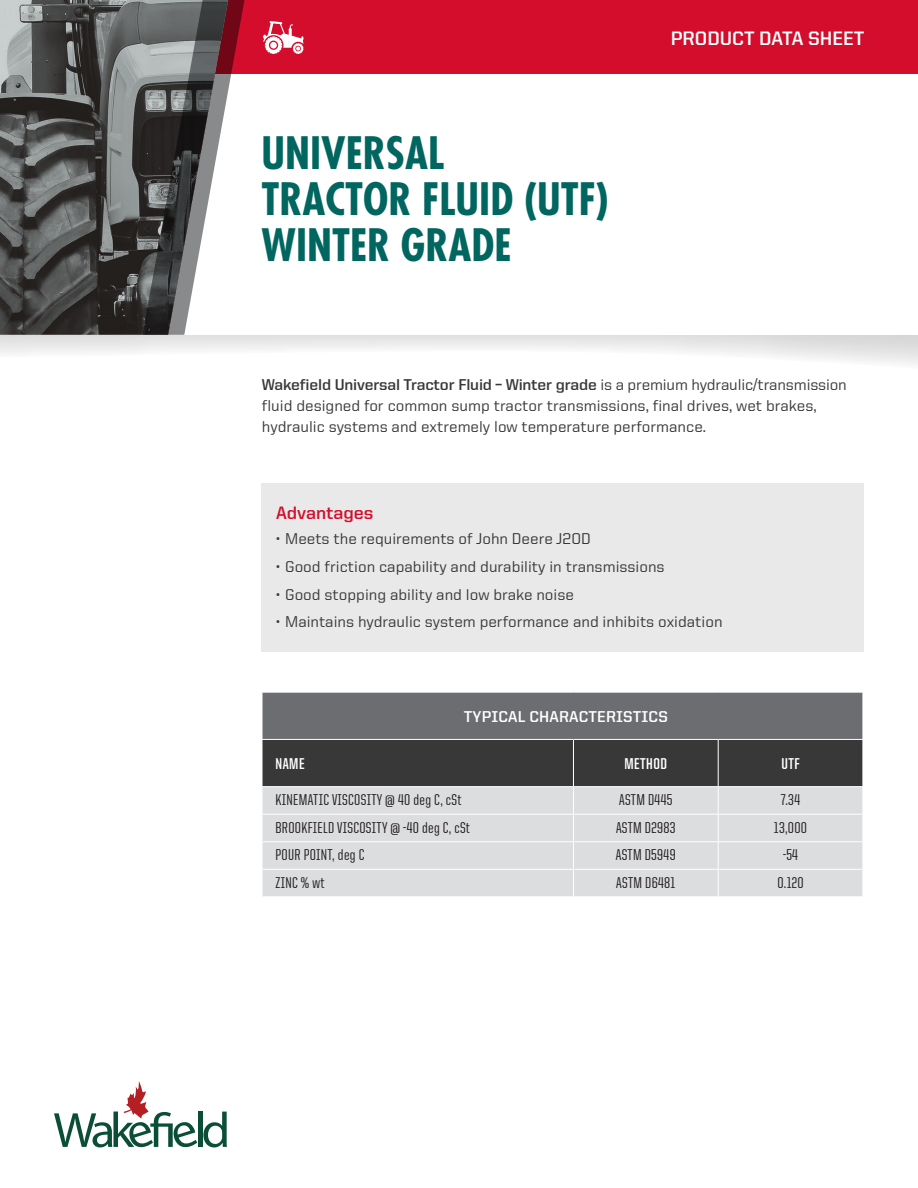
<style>
.page{position:relative;width:918px;height:1188px;background:#fff}
.page>*{position:absolute;margin:0;border:0;box-sizing:border-box;transform-origin:0 0}
.Green_Main_Product_H{font:700 condensed 43.5px/45.6px "Futura";color:#00665f}
.t1{font:700 19.5px "United Sans Reg";color:#fff}
.subhead_red{font:700 18px "United Sans Reg";color:#d30d2b}
.body{font:500 15.75px/21px "United Sans Reg";color:#383839}
.Bullets{font:500 15.75px "United Sans Reg";color:#383839}
.body-2{font:500 15.75px "United Sans Cond";letter-spacing:.02em;color:#231f20}
.table_body{font:500 15.75px "United Sans Cond";letter-spacing:.02em;color:#231f20}
.body-3{font:700 15.75px "United Sans Reg";letter-spacing:.01em;color:#fff}
.body-4{font:700 15.75px "United Sans Cond";letter-spacing:.03em;color:#fff}
.s1{font-weight:700}
</style>
<div class="page">
<svg style="left:0;top:335px;width:918px;height:29px"></svg>
<div style="left:0;top:0;width:918px;height:74px;background:#d30d2b"></div>
<img style="left:0;top:0;width:143px;height:335px">
<svg style="left:143px;top:0;width:102px;height:335px"></svg>
<div style="left:262px;top:483px;width:602px;height:168px;background:#e9e9e9"></div>
<div style="left:262px;top:692px;width:601px;height:47px;background:#6c6d70"></div>
<svg style="left:262px;top:740px;width:601px;height:156px;background:#abacae"></svg>
<hr style="left:262px;top:814px;width:311px;height:1px;background:#fff">
<hr style="left:262px;top:841px;width:311px;height:1px;background:#fff">
<hr style="left:262px;top:869px;width:311px;height:1px;background:#fff">
<hr style="left:262px;top:693px;width:1px;height:46px;background:#fff">
<hr style="left:262px;top:740px;width:1px;height:46px;background:#fff">
<hr style="left:262px;top:692px;width:311px;height:1px;background:#fff">
<hr style="left:573px;top:692px;width:145px;height:1px;background:#fff">
<hr style="left:718px;top:692px;width:145px;height:1px;background:#fff">
<hr style="left:573px;top:740px;width:1px;height:46px;background:#fff">
<hr style="left:718px;top:740px;width:1px;height:46px;background:#fff">
<hr style="left:862px;top:693px;width:1px;height:46px;background:#fff">
<hr style="left:862px;top:740px;width:1px;height:46px;background:#fff">
<hr style="left:262px;top:786px;width:311px;height:1px;background:#fff">
<hr style="left:573px;top:786px;width:145px;height:1px;background:#fff">
<hr style="left:718px;top:786px;width:145px;height:1px;background:#fff">
<svg style="left:54px;top:1081px;width:143px;height:67px"></svg>
<div style="left:198px;top:1112px;width:5px;height:35px;background:#0b4e38"></div>
<svg style="left:203px;top:1112px;width:24px;height:35px"></svg>
<svg style="left:263px;top:21px;width:41px;height:33px"></svg>
<p class="Green_Main_Product_H" style="left:262px;top:131px;width:349px">UNIVERSAL<br>TRACTOR FLUID (UTF)</p>
<p class="Green_Main_Product_H" style="left:262px;top:222px;width:251px">WINTER GRADE</p>
<p class="t1" style="left:671px;top:27px;width:195px">PRODUCT DATA SHEET</p>
<p class="body" style="left:262px;top:374px;width:586px"><span class="s1">Wakefield Universal Tractor Fluid – Winter grade</span> is a premium hydraulic/transmission fluid designed for common sump tractor transmissions, final drives, wet brakes, hydraulic systems and extremely low temperature performance.</p>
<p class="subhead_red" style="left:276px;top:503px;width:99px">Advantages</p>
<p class="Bullets" style="left:276px;top:530px;width:316px">• Meets the requirements of John Deere J20D</p>
<p class="Bullets" style="left:276px;top:558px;width:390px">• Good friction capability and durability in transmissions</p>
<p class="Bullets" style="left:276px;top:586px;width:299px">• Good stopping ability and low brake noise</p>
<p class="Bullets" style="left:276px;top:613px;width:448px">• Maintains hydraulic system performance and inhibits oxidation</p>
<p class="body-3" style="left:464px;top:708px;width:206px">TYPICAL CHARACTERISTICS</p>
<p class="body-4" style="left:276px;top:755px;width:31px">NAME</p>
<p class="body-4" style="left:625px;top:755px;width:44px">METHOD</p>
<p class="body-4" style="left:781px;top:755px;width:20px">UTF</p>
<p class="table_body" style="left:276px;top:792px;width:188px">KINEMATIC VISCOSITY @ 40 deg C, cSt</p>
<p class="body-2" style="left:619px;top:792px;width:55px">ASTM D445</p>
<p class="body-2" style="left:781px;top:792px;width:21px">7.34</p>
<p class="body-2" style="left:276px;top:820px;width:196px">BROOKFIELD VISCOSITY @ -40 deg C, cSt</p>
<p class="body-2" style="left:616px;top:820px;width:61px">ASTM D2983</p>
<p class="body-2" style="left:774px;top:820px;width:35px">13,000</p>
<p class="body-2" style="left:276px;top:847px;width:90px">POUR POINT, deg C</p>
<p class="body-2" style="left:616px;top:847px;width:61px">ASTM D5949</p>
<p class="body-2" style="left:783px;top:847px;width:17px">-54</p>
<p class="body-2" style="left:276px;top:875px;width:51px">ZINC % wt</p>
<p class="body-2" style="left:616px;top:875px;width:61px">ASTM D6481</p>
<p class="body-2" style="left:777px;top:875px;width:28px">0.120</p>
</div>
